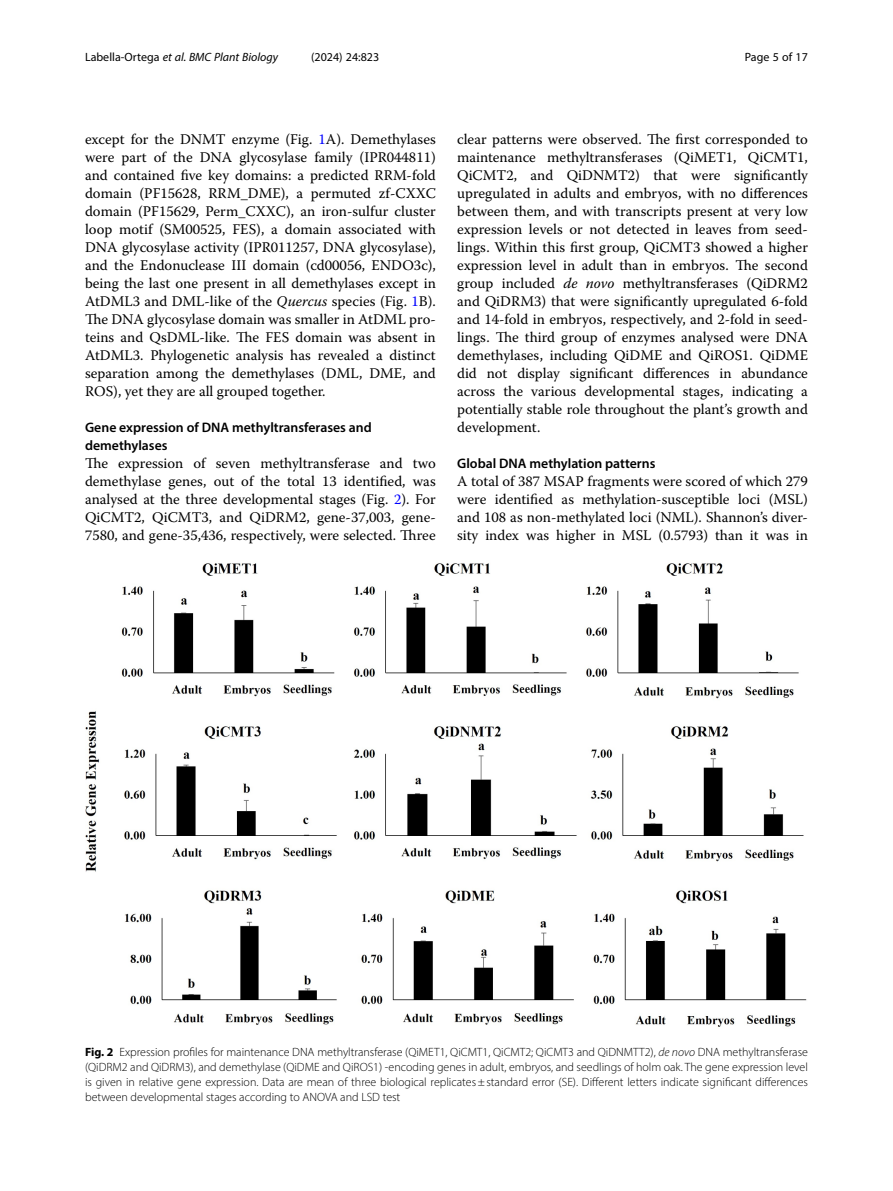
<style>
.page{position:relative;width:893px;height:1191px;background:#fff}
.page>*{position:absolute;margin:0;border:0;box-sizing:border-box;transform-origin:0 0}
.Body_Text{font:14.7px/18px "Warnock Pro";color:#000;text-align:justify}
.Head_2{font:600 13.8px/18px "Myriad Pro";color:#000}
.Figure_Caption{font:300 12px/15px "Myriad Pro";color:#000;text-align:justify}
.t1{font:italic 12px "Myriad Pro";color:#000}
.t2{font:12px "Myriad Pro";color:#000}
.s1{font-style:normal}
.s2{color:#00f}
.s3{font-style:italic}
.s4{font-weight:700}
</style>
<div class="page">
<img style="left:85px;top:563px;width:722px;height:464px">
<p class="t1" style="left:85px;top:50px;width:194px"><span class="s1">Labella-Ortega</span> et al. BMC Plant Biology</p>
<p class="t2" style="left:311px;top:50px;width:70px">(2024) 24:823</p>
<p class="t2" style="left:745px;top:50px;width:65px">Page 5 of 17</p>
<p class="Body_Text" style="left:85px;top:130px;width:352px">except for the DNMT enzyme (Fig. <span class="s2">1</span>A). Demethylases were part of the DNA glycosylase family (IPR044811) and contained five key domains: a predicted RRM-fold domain (PF15628, RRM_DME), a permuted zf-CXXC domain (PF15629, Perm_CXXC), an iron-sulfur cluster loop motif (SM00525, FES), a domain associated with DNA glycosylase activity (IPR011257, DNA glycosylase), and the Endonuclease III domain (cd00056, ENDO3c), being the last one present in all demethylases except in AtDML3 and DML-like of the <span class="s3">Quercus</span> species (Fig. <span class="s2">1</span>B).<br>The DNA glycosylase domain was smaller in AtDML pro&shy;teins and QsDML-like. The FES domain was absent in AtDML3. Phylogenetic analysis has revealed a distinct separation among the demethylases (DML, DME, and ROS), yet they are all grouped together.</p>
<p class="Head_2" style="left:85px;top:418px;width:288px">Gene expression of DNA methyltransferases and demethylases</p>
<p class="Body_Text" style="left:85px;top:454px;width:352px">The expression of seven methyltransferase and two demethylase genes, out of the total 13 identified, was analysed at the three developmental stages (Fig. <span class="s2">2</span>). For QiCMT2, QiCMT3, and QiDRM2, gene-37,003, gene-7580, and gene-35,436, respectively, were selected. Three</p>
<p class="Body_Text" style="left:457px;top:130px;width:352px">clear patterns were observed. The first corresponded to maintenance methyltransferases (QiMET1, QiCMT1, QiCMT2, and QiDNMT2) that were significantly upregulated in adults and embryos, with no differences between them, and with transcripts present at very low expression levels or not detected in leaves from seed&shy;lings. Within this first group, QiCMT3 showed a higher expression level in adult than in embryos. The second group included <span class="s3">de novo</span> methyltransferases (QiDRM2 and QiDRM3) that were significantly upregulated 6-fold and 14-fold in embryos, respectively, and 2-fold in seed&shy;lings. The third group of enzymes analysed were DNA demethylases, including QiDME and QiROS1. QiDME did not display significant differences in abundance across the various developmental stages, indicating a potentially stable role throughout the plant’s growth and development.</p>
<p class="Head_2" style="left:457px;top:454px;width:200px">Global DNA methylation patterns</p>
<p class="Body_Text" style="left:457px;top:472px;width:352px">A total of 387 MSAP fragments were scored of which 279 were identified as methylation-susceptible loci (MSL) and 108 as non-methylated loci (NML). Shannon’s diver&shy;sity index was higher in MSL (0.5793) than it was in</p>
<p class="Figure_Caption" style="left:85px;top:1044px;width:724px"><span class="s4">Fig. 2</span> Expression profiles for maintenance DNA methyltransferase (QiMET1, QiCMT1, QiCMT2; QiCMT3 and QiDNMTT2), <span class="s3">de novo</span> DNA methyltransferase (QiDRM2 and QiDRM3), and demethylase (QiDME and QiROS1) -encoding genes in adult, embryos, and seedlings of holm oak. The gene expression level is given in relative gene expression. Data are mean of three biological replicates±standard error (SE). Different letters indicate significant differences between developmental stages according to ANOVA and LSD test</p>
</div>
